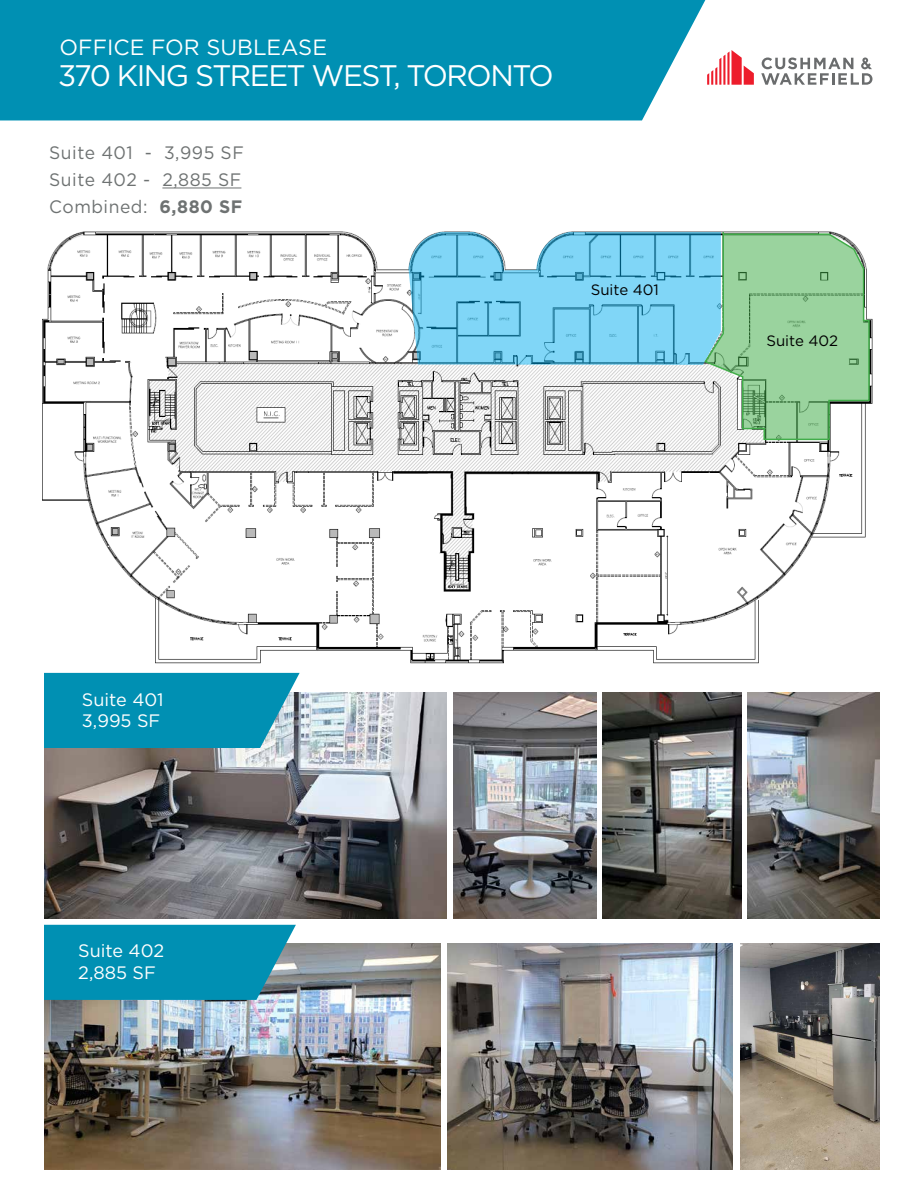
<style>
.page{position:relative;width:918px;height:1188px;background:#fff}
.page>*{position:absolute;margin:0;border:0;box-sizing:border-box;transform-origin:0 0}
.t1{font:29.7px "Gotham";letter-spacing:-.05em;color:#fff}
.t2{font:22.05px "Gotham";color:#fff}
.t3{font:18px/27px "Gotham";letter-spacing:.03em;color:#6e7272}
.t4{font:18px/21.6px "Gotham";color:#fff}
.t5{font:15px "Gotham";color:#000}
.s1{font-weight:700}
</style>
<div class="page">
<div style="left:0;top:0;width:705px;height:120px;background:#0090b3"></div>
<svg style="left:707px;top:50px;width:47px;height:35px"></svg>
<svg style="left:761px;top:57px;width:111px;height:28px"></svg>
<img style="left:44px;top:693px;width:402px;height:225px">
<img style="left:453px;top:693px;width:143px;height:225px">
<img style="left:602px;top:693px;width:139px;height:225px">
<img style="left:748px;top:693px;width:131px;height:225px">
<svg style="left:44px;top:673px;width:256px;height:75px;background:#0d93b4"></svg>
<img style="left:44px;top:944px;width:397px;height:225px">
<svg style="left:44px;top:925px;width:252px;height:75px;background:#0b91b1"></svg>
<img style="left:447px;top:944px;width:285px;height:225px">
<img style="left:740px;top:944px;width:140px;height:225px">
<img style="left:42px;top:231px;width:831px;height:433px">
<hr style="left:162px;top:188px;width:79px;height:1px;background:#6e7272">
<svg style="left:409px;top:231px;width:462px;height:210px"></svg>
<p class="t2" style="left:60px;top:33px;width:269px">OFFICE FOR SUBLEASE</p>
<h1 class="t1" style="left:58px;top:57px;width:497px">370 KING STREET WEST, TORONTO</h1>
<p class="t3" style="left:49px;top:139px;width:196px">Suite 401 - 3,995 SF<br>Suite 402 - 2,885 SF<br>Combined: <span class="s1">6,880 SF</span></p>
<p class="t5" style="left:591px;top:280px;width:70px">Suite 401</p>
<p class="t5" style="left:766px;top:331px;width:73px">Suite 402</p>
<p class="t4" style="left:82px;top:688px;width:83px">Suite 401<br>3,995 SF</p>
<p class="t4" style="left:78px;top:940px;width:87px">Suite 402<br>2,885 SF</p>
</div>
